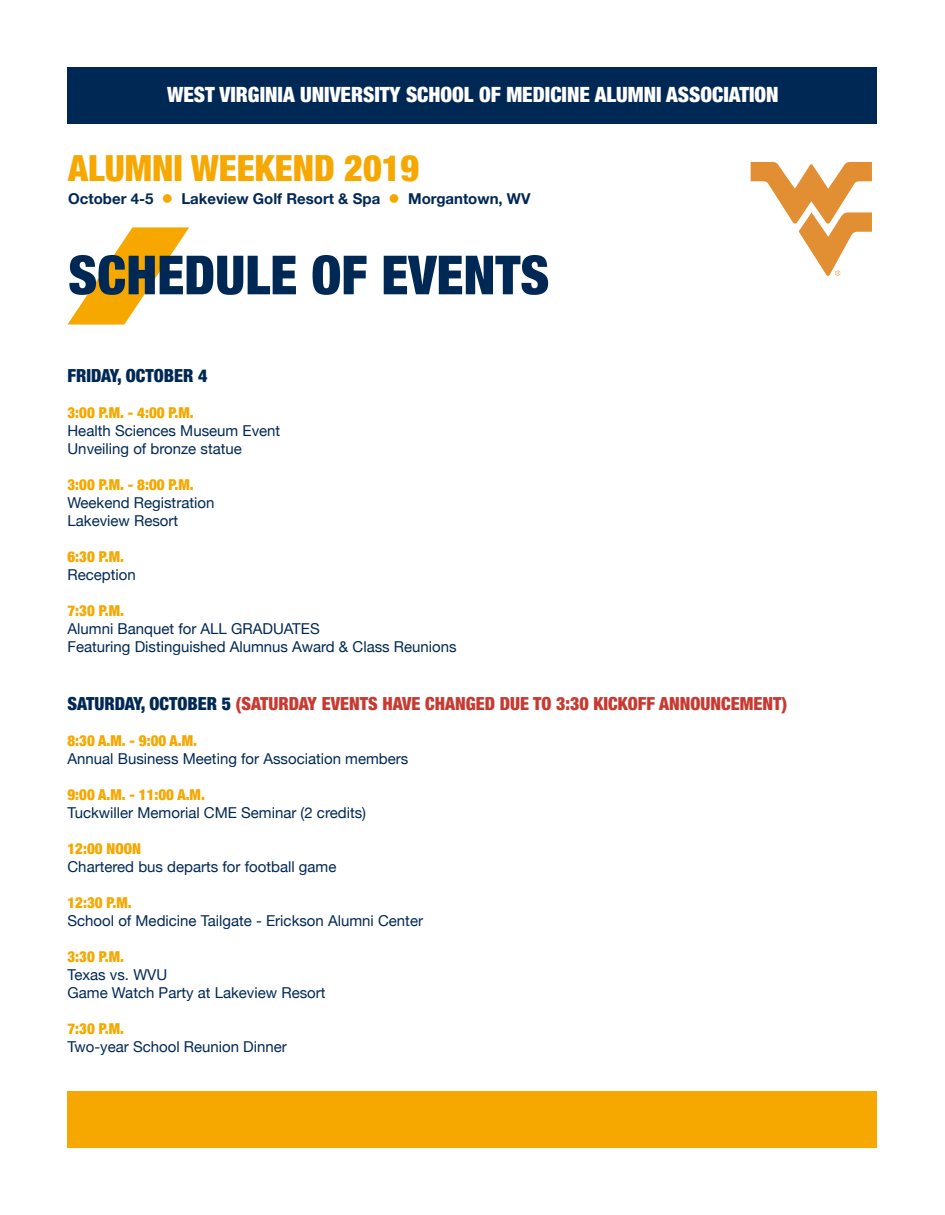
<style>
.page{position:relative;width:945px;height:1215px;background:#fff}
.page>*{position:absolute;margin:0;border:0;box-sizing:border-box;transform-origin:0 0}
.t1{font:900 condensed 54px "Helvetica Neue";color:#002855}
.t2{font:900 condensed 36px "Helvetica Neue";color:#f6a800}
.t3{font:900 condensed 21px "Helvetica Neue";color:#fff}
.t4{font:900 condensed 18px "Helvetica Neue";color:#c73a32}
.t5{font:900 condensed 18px "Helvetica Neue";color:#002855}
.t6{font:15px "Helvetica Neue";color:#002855}
.t7{font:900 condensed 15px "Helvetica Neue";color:#f6a800}
.t8{font:700 15px "Helvetica Neue";color:#002855}
.s1{color:#f6a800}
.s2{color:#002855}
</style>
<div class="page">
<div style="left:68px;top:68px;width:809px;height:56px;background:#002855"></div>
<svg style="left:67px;top:227px;width:122px;height:98px"></svg>
<div style="left:68px;top:1091px;width:809px;height:57px;background:#f6a800"></div>
<svg style="left:751px;top:162px;width:121px;height:114px"></svg>
<p class="t3" style="left:167px;top:82px;width:613px">WEST VIRGINIA UNIVERSITY SCHOOL OF MEDICINE ALUMNI ASSOCIATION</p>
<p class="t2" style="left:68px;top:146px;width:352px">ALUMNI WEEKEND 2019</p>
<p class="t8" style="left:68px;top:190px;width:464px">October 4-5 <span class="s1">●</span> Lakeview Golf Resort &amp; Spa <span class="s1">●</span> Morgantown, WV</p>
<p class="t1" style="left:68px;top:242px;width:483px">SCHEDULE OF EVENTS</p>
<p class="t5" style="left:68px;top:364px;width:142px">FRIDAY, OCTOBER 4</p>
<p class="t7" style="left:68px;top:403px;width:128px">3:00 P.M. - 4:00 P.M.</p>
<p class="t6" style="left:68px;top:422px;width:214px">Health Sciences Museum Event</p>
<p class="t6" style="left:68px;top:440px;width:176px">Unveiling of bronze statue</p>
<p class="t7" style="left:68px;top:475px;width:128px">3:00 P.M. - 8:00 P.M.</p>
<p class="t6" style="left:68px;top:494px;width:148px">Weekend Registration</p>
<p class="t6" style="left:68px;top:512px;width:112px">Lakeview Resort</p>
<p class="t7" style="left:68px;top:547px;width:58px">6:30 P.M.</p>
<p class="t6" style="left:68px;top:566px;width:70px">Reception</p>
<p class="t7" style="left:68px;top:601px;width:58px">7:30 P.M.</p>
<p class="t6" style="left:68px;top:620px;width:254px">Alumni Banquet for ALL GRADUATES</p>
<p class="t6" style="left:68px;top:638px;width:391px">Featuring Distinguished Alumnus Award &amp; Class Reunions</p>
<p class="t4" style="left:68px;top:692px;width:721px"><span class="s2">SATURDAY, OCTOBER 5</span> (SATURDAY EVENTS HAVE CHANGED DUE TO 3:30 KICKOFF ANNOUNCEMENT)</p>
<p class="t7" style="left:68px;top:731px;width:131px">8:30 A.M. - 9:00 A.M.</p>
<p class="t6" style="left:68px;top:749px;width:342px">Annual Business Meeting for Association members</p>
<p class="t7" style="left:68px;top:785px;width:139px">9:00 A.M. - 11:00 A.M.</p>
<p class="t6" style="left:68px;top:803px;width:300px">Tuckwiller Memorial CME Seminar (2 credits)</p>
<p class="t7" style="left:68px;top:839px;width:75px">12:00 NOON</p>
<p class="t6" style="left:68px;top:857px;width:270px">Chartered bus departs for football game</p>
<p class="t7" style="left:68px;top:893px;width:66px">12:30 P.M.</p>
<p class="t6" style="left:68px;top:911px;width:357px">School of Medicine Tailgate - Erickson Alumni Center</p>
<p class="t7" style="left:68px;top:947px;width:58px">3:30 P.M.</p>
<p class="t6" style="left:68px;top:965px;width:101px">Texas vs. WVU</p>
<p class="t6" style="left:68px;top:983px;width:260px">Game Watch Party at Lakeview Resort</p>
<p class="t7" style="left:68px;top:1019px;width:58px">7:30 P.M.</p>
<p class="t6" style="left:68px;top:1037px;width:221px">Two-year School Reunion Dinner</p>
</div>
